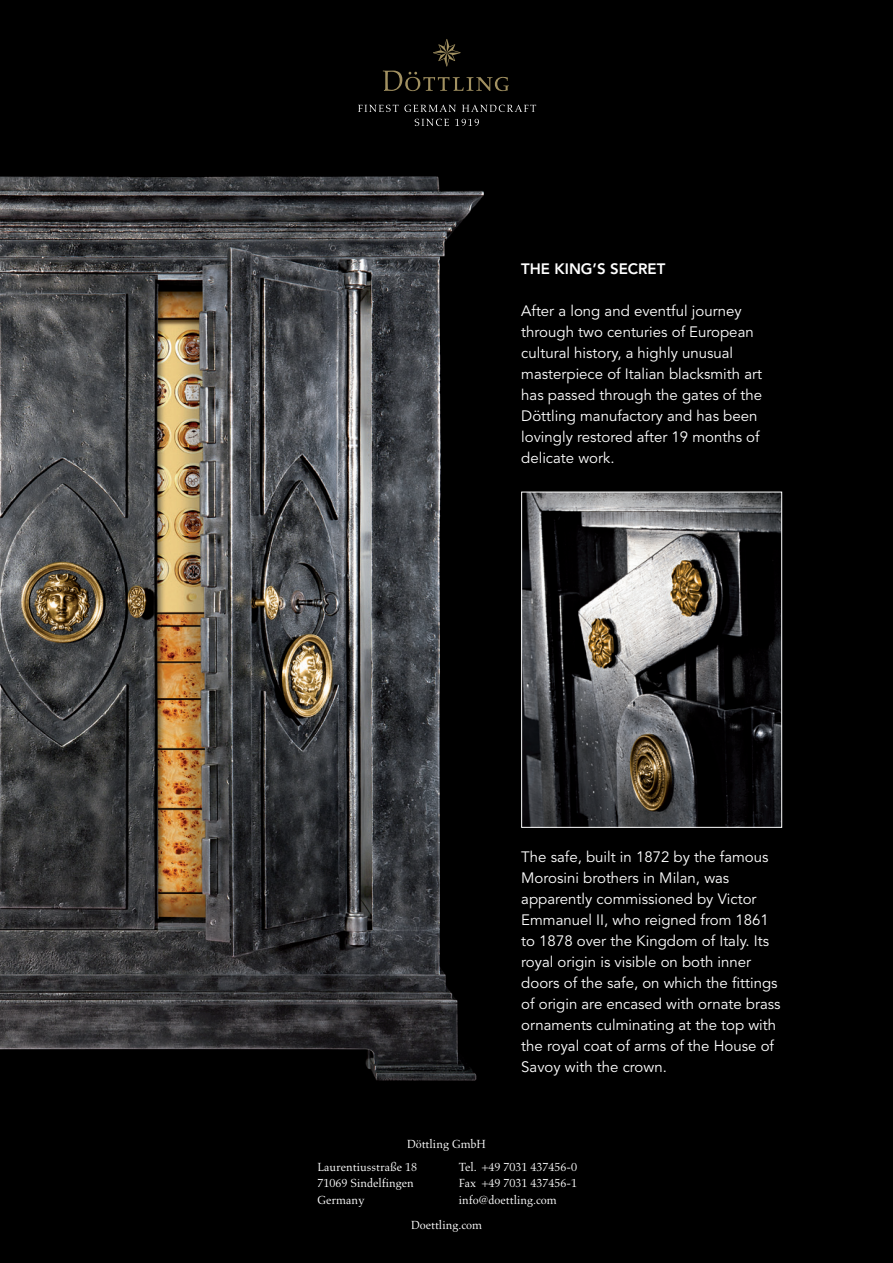
<style>
.page{position:relative;width:893px;height:1263px;background:#000}
.page>*{position:absolute;margin:0;border:0;box-sizing:border-box;transform-origin:0 0}
.t1{font:15px/21px "Avenir";color:#fff}
.t2{font:800 15px "Avenir";color:#fff}
.t3{font:12px/16.5px "Aldus";color:#fff}
</style>
<div class="page">
<img style="left:0;top:91px;width:617px;height:990px">
<svg style="left:358px;top:105px;width:98px;height:7px"></svg>
<svg style="left:462px;top:105px;width:74px;height:7px"></svg>
<svg style="left:415px;top:119px;width:34px;height:7px"></svg>
<svg style="left:455px;top:119px;width:24px;height:7px"></svg>
<svg style="left:383px;top:39px;width:126px;height:52px"></svg>
<img style="left:523px;top:494px;width:257px;height:332px">
<div style="left:521px;top:492px;width:261px;height:336px;border:1px solid #fff"></div>
<p class="t2" style="left:521px;top:259px;width:145px">THE KING’S SECRET</p>
<p class="t1" style="left:521px;top:300px;width:242px">After a long and eventful journey through two centuries of European cultural history, a highly unusual masterpiece of Italian blacksmith art has passed through the gates of the<br>Döttling manufactory and has been lovingly restored after 19 months of delicate work.</p>
<p class="t1" style="left:521px;top:846px;width:261px">The safe, built in 1872 by the famous Morosini brothers in Milan, was apparently commissioned by Victor Emmanuel II, who reigned from 1861 to 1878 over the Kingdom of Italy. Its royal origin is visible on both inner doors of the safe, on which the fittings of origin are encased with ornate brass ornaments culminating at the top with the royal coat of arms of the House of Savoy with the crown.</p>
<p class="t3" style="left:459px;top:1133px;width:120px;line-height:22.6px;text-indent:-52px">Döttling GmbH<br>Tel. +49 7031 437456-0</p>
<p class="t3" style="left:459px;top:1175px;width:120px">Fax +49 7031 437456-1 info@doettling.com</p>
<p class="t3" style="left:317px;top:1159px;width:101px">Laurentiusstraße 18<br>71069 Sindelfingen<br>Germany</p>
<p class="t3" style="left:411px;top:1217px;width:72px">Doettling.com</p>
</div>
